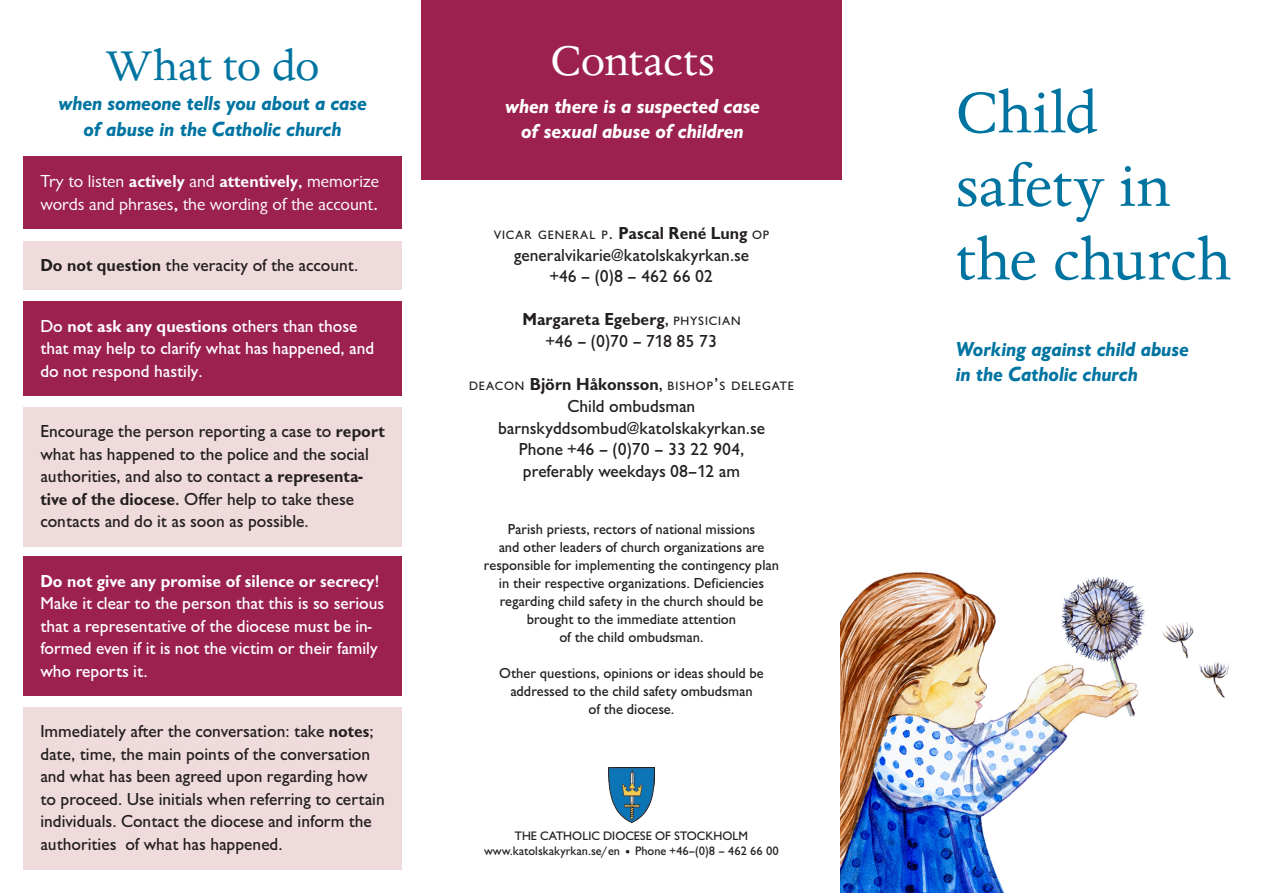
<style>
.page{position:relative;width:1263px;height:893px;background:#fff}
.page>*{position:absolute;margin:0;border:0;box-sizing:border-box;transform-origin:0 0}
.t1{font:66px "Dante MT Std";letter-spacing:.01em;color:#0074a1}
.t2{font:48px "Dante MT Std";letter-spacing:-.01em;color:#0074a1}
.t3{font:48px "Dante MT Std";letter-spacing:-.01em;color:#fff}
.t4{font:italic 700 21px "Chantilly";color:#0074a1}
.t5{font:italic 700 21px "Chantilly";color:#fff}
.t6{font:500 18px/22.5px "Chantilly";color:#231f20}
.t7{font:500 18px/22.5px "Chantilly";color:#fff}
.t8{font:18px/22.5px "Chantilly";color:#fff}
.t9{font:700 18px "Chantilly";color:#231f20}
.t10{font:500 15px "Chantilly";color:#231f20}
.t11{font:500 12.75px "Chantilly";color:#231f20}
.t12{font:500 12.6px "Chantilly";letter-spacing:.07em;color:#231f20}
.s1{font-weight:700}
.s2{font-weight:400}
.s3{font-size:18px}
.s4{font-weight:700;font-size:18px}
.s5{font-weight:500}
.s6{font-weight:500;font-size:12.6px}
</style>
<div class="page">
<div style="left:23px;top:157px;width:379px;height:72px;background:#9c214e"></div>
<div style="left:23px;top:241px;width:379px;height:48px;background:#efdbdc"></div>
<div style="left:23px;top:301px;width:379px;height:95px;background:#9c214e"></div>
<div style="left:23px;top:407px;width:379px;height:139px;background:#efdbdc"></div>
<div style="left:23px;top:556px;width:379px;height:140px;background:#9c214e"></div>
<div style="left:23px;top:707px;width:379px;height:163px;background:#efdbdc"></div>
<img style="left:841px;top:572px;width:388px;height:321px">
<img style="left:608px;top:767px;width:47px;height:55px">
<div style="left:421px;top:0;width:421px;height:180px;background:#9c214e"></div>
<p class="t2" style="left:106px;top:38px;width:215px">What to do</p>
<p class="t4" style="left:58px;top:91px;width:310px">when someone tells you about a case</p>
<p class="t4" style="left:84px;top:117px;width:259px">of abuse in the Catholic church</p>
<p class="t8" style="left:40px;top:170px;width:340px">Try to listen <span class="s1">actively</span> and <span class="s1">attentively</span>, memorize words and phrases, the wording of the account.</p>
<p class="t6" style="left:40px;top:254px;width:319px"><span class="s1">Do not question</span> the veracity of the account.</p>
<p class="t7" style="left:40px;top:315px;width:335px">Do <span class="s1">not ask any questions</span> others than those that may help to clarify what has happened, and do not respond hastily.</p>
<p class="t6" style="left:40px;top:421px;width:346px">Encourage the person reporting a case to <span class="s1">report </span>what has happened to the police and the social authorities, and also to contact <span class="s1">a representa&shy;tive of the diocese</span><span class="s2">.</span> Offer help to take these contacts and do it as soon as possible.</p>
<p class="t7" style="left:40px;top:570px;width:345px"><span class="s1">Do not give any promise of silence or secrecy</span><span class="s2">!<br></span>Make it clear to the person that this is so serious that a representative of the diocese must be in&shy;formed even if it is not the victim or their family who reports it.</p>
<p class="t6" style="left:40px;top:721px;width:346px">Immediately after the conversation: take <span class="s1">notes</span>; date, time, the main points of the conversation and what has been agreed upon regarding how to proceed. Use initials when referring to certain individuals. Contact the diocese and inform the authorities of what has happened.</p>
<p class="t3" style="left:550px;top:33px;width:165px">Contacts</p>
<p class="t5" style="left:505px;top:94px;width:256px">when there is a suspected case</p>
<p class="t5" style="left:521px;top:120px;width:224px">of sexual abuse of children</p>
<p class="t12" style="left:494px;top:228px;width:277px">VICAR GENERAL P<span class="s3">.</span> <span class="s4">Pascal René Lung</span> OP</p>
<p class="t6" style="left:514px;top:244px;width:237px">generalvikarie@katolskakyrkan.se</p>
<p class="t6" style="left:550px;top:266px;width:165px">+46 – (0)8 – 462 66 02</p>
<p class="t9" style="left:522px;top:309px;width:220px">Margareta Egeberg<span class="s5">,</span> <span class="s6">PHYSICIAN</span></p>
<p class="t6" style="left:546px;top:330px;width:173px">+46 – (0)70 – 718 85 73</p>
<p class="t12" style="left:469px;top:379px;width:326px">DEACON <span class="s4">Björn Håkonsson</span><span class="s3">,</span> BISHOP<span class="s3">’</span>S DELEGATE</p>
<p class="t6" style="left:568px;top:395px;width:129px">Child ombudsman</p>
<p class="t6" style="left:498px;top:417px;width:268px">barnskyddsombud@katolskakyrkan.se</p>
<p class="t6" style="left:519px;top:438px;width:227px">Phone +46 – (0)70 – 33 22 904,</p>
<p class="t6" style="left:523px;top:460px;width:219px">preferably weekdays 08–12 am</p>
<p class="t10" style="left:508px;top:521px;width:249px">Parish priests, rectors of national missions</p>
<p class="t10" style="left:499px;top:539px;width:267px">and other leaders of church organizations are</p>
<p class="t10" style="left:484px;top:557px;width:297px">responsible for implementing the contingency plan</p>
<p class="t10" style="left:499px;top:575px;width:267px">in their respective organizations. Deficiencies</p>
<p class="t10" style="left:500px;top:593px;width:265px">regarding child safety in the church should be</p>
<p class="t10" style="left:527px;top:611px;width:211px">brought to the immediate attention</p>
<p class="t10" style="left:559px;top:629px;width:146px">of the child ombudsman.</p>
<p class="t10" style="left:499px;top:665px;width:266px">Other questions, opinions or ideas should be</p>
<p class="t10" style="left:510px;top:683px;width:244px">addressed to the child safety ombudsman</p>
<p class="t10" style="left:589px;top:701px;width:87px">of the diocese.</p>
<p class="t11" style="left:515px;top:829px;width:235px">THE CATHOLIC DIOCESE OF STOCKHOLM</p>
<p class="t11" style="left:484px;top:844px;width:296px">www.katolskakyrkan.se/en • Phone +46–(0)8 – 462 66 00</p>
<p class="t1" style="left:956px;top:74px;width:143px">Child</p>
<p class="t1" style="left:956px;top:147px;width:216px">safety in</p>
<p class="t1" style="left:956px;top:221px;width:277px">the church</p>
<p class="t4" style="left:956px;top:337px;width:235px">Working against child abuse</p>
<p class="t4" style="left:956px;top:362px;width:184px">in the Catholic church</p>
</div>
